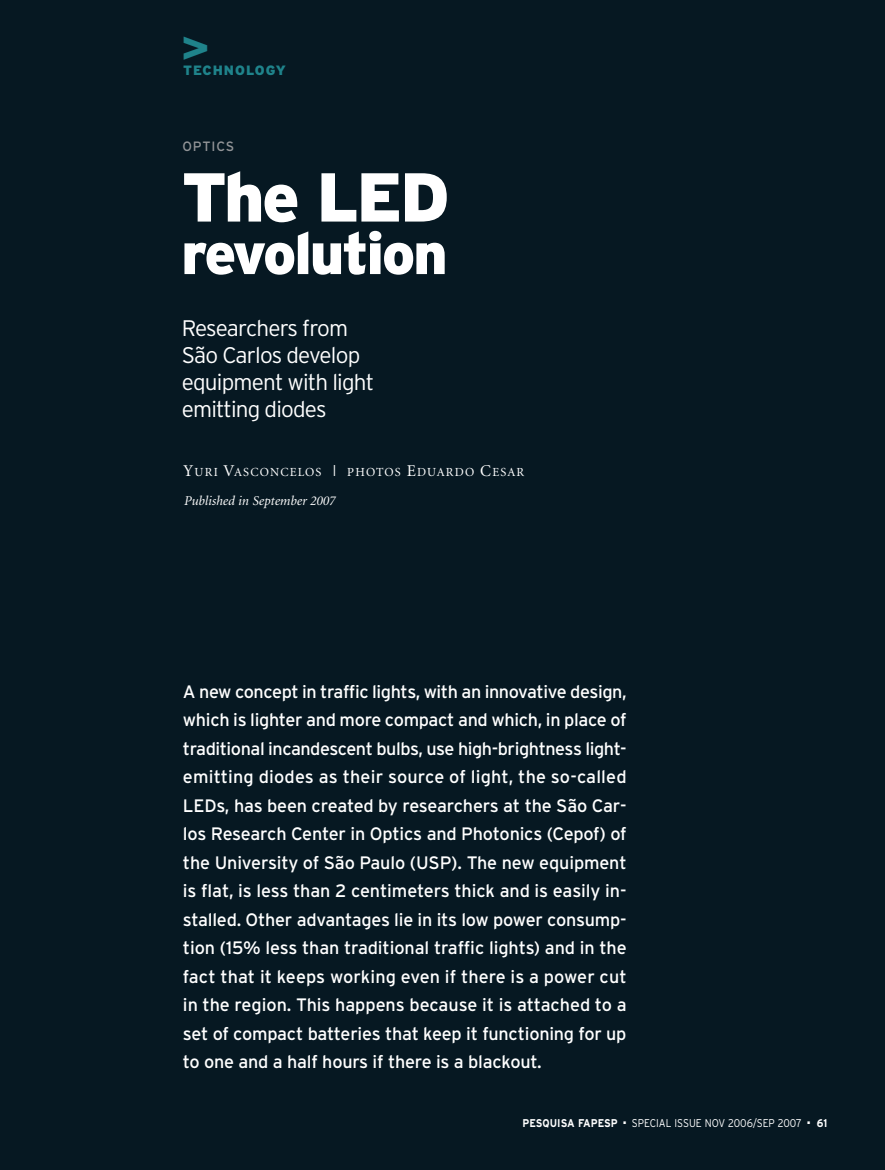
<style>
.page{position:relative;width:885px;height:1170px;background:#061822}
.page>*{position:absolute;margin:0;border:0;box-sizing:border-box;transform-origin:0 0}
.t1{font:900 69px "Interstate";letter-spacing:-.035em;color:#fff}
.t2{font:900 58.5px "Interstate";letter-spacing:-.035em;color:#fff}
.t3{font:600 48px "Franklin Gothic";color:#1f838b}
.t4{font:300 22.5px/27px "Interstate";letter-spacing:-.035em;color:#fff}
.t5{font:18px/28.5px "Interstate";letter-spacing:-.015em;color:#fff;text-align:justify}
.t6{font:italic 13.5px "Minion";color:#fff}
.t7{font:900 13.5px "Interstate";letter-spacing:.07em;color:#1f838b}
.t8{font:13.5px "Interstate";letter-spacing:.065em;color:#939598}
.t9{font:12.3px "Minion";letter-spacing:.095em;color:#fff}
.t10{font:300 11.25px "Interstate";color:#fff;scale:.9 1}
.t11{font:700 11.25px "Interstate";color:#fff;scale:.9 1}
.s1{font-size:16.5px}
</style>
<div class="page">
<p class="t3" style="left:181px;top:29px;width:30px">&gt;</p>
<p class="t7" style="left:183px;top:66px;width:104px">TECHNOLOGY</p>
<p class="t8" style="left:182px;top:141px;width:54px">OPTICS</p>
<p class="t1" style="left:181px;top:172px;width:270px">The LED</p>
<p class="t2" style="left:181px;top:232px;width:268px">revolution</p>
<p class="t4" style="left:182px;top:316px;width:194px">Researchers from<br>São Carlos develop equipment with light emitting diodes</p>
<p class="t9" style="left:184px;top:467px;width:342px"><span class="s1">Y</span>URI <span class="s1">V</span>ASCONCELOS <span class="s1">|</span> PHOTOS <span class="s1">E</span>DUARDO <span class="s1">C</span>ESAR</p>
<p class="t6" style="left:184px;top:496px;width:153px">Published in September 2007</p>
<p class="t5" style="left:183px;top:679px;width:445px">A new concept in traffic lights, with an innovative design, which is lighter and more compact and which, in place of traditional incandescent bulbs, use high-brightness light&shy;emitting diodes as their source of light, the so-called LEDs, has been created by researchers at the São Car&shy;los Research Center in Optics and Photonics (Cepof) of the University of São Paulo (USP). The new equipment is flat, is less than 2 centimeters thick and is easily in&shy;stalled. Other advantages lie in its low power consump&shy;tion (15% less than traditional traffic lights) and in the fact that it keeps working even if there is a power cut in the region. This happens because it is attached to a set of compact batteries that keep it functioning for up to one and a half hours if there is a blackout.</p>
<p class="t11" style="left:523px;top:1119px;width:107px">PESQUISA FAPESP</p>
<p class="t10" style="left:623px;top:1119px;width:200px">■ SPECIAL ISSUE NOV 2006/SEP 2007</p>
<p class="t11" style="left:808px;top:1119px;width:23px">■ 61</p>
</div>
